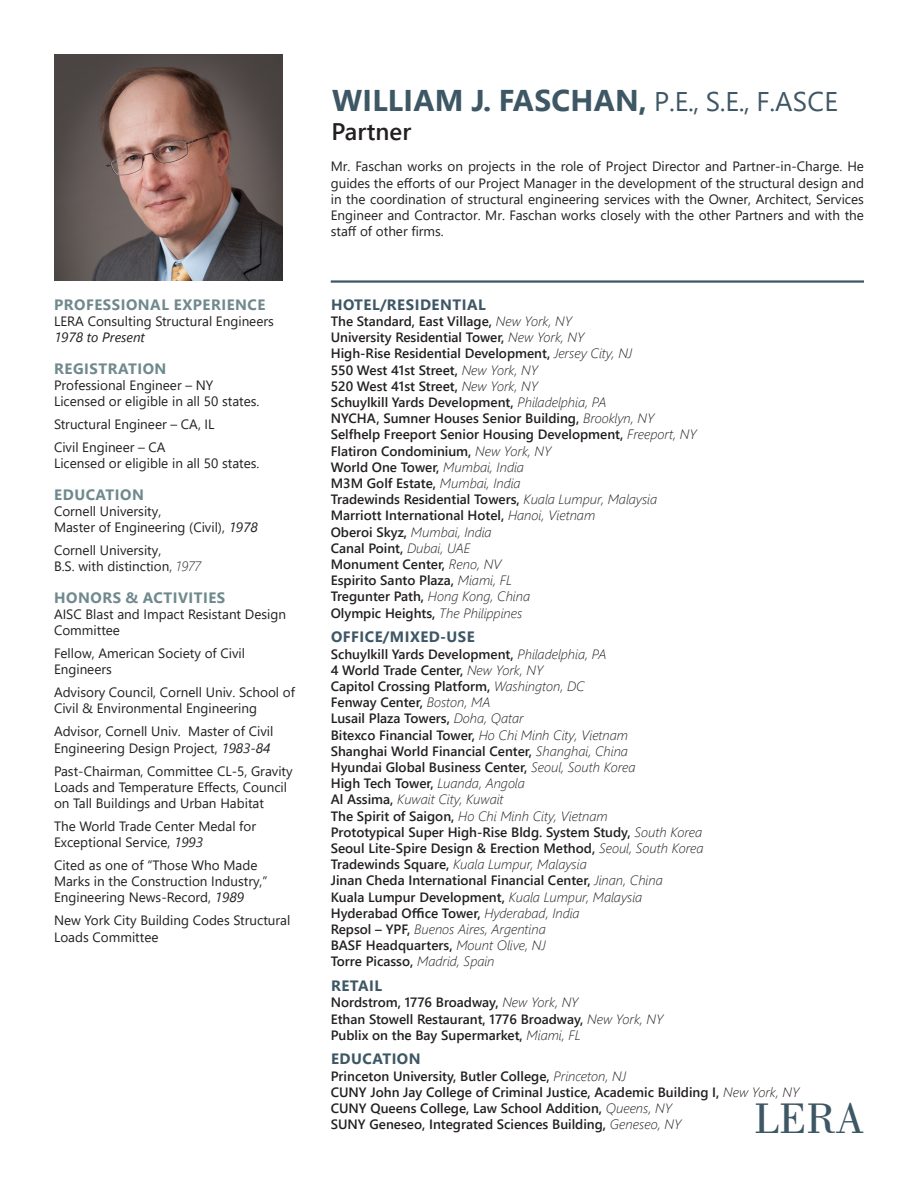
<style>
.page{position:relative;width:918px;height:1188px;background:#fff}
.page>*{position:absolute;margin:0;border:0;box-sizing:border-box;transform-origin:0 0}
.t1{font:45px "Bodoni BT";color:#3e5765}
.t2{font:700 30px "Segoe UI";letter-spacing:.01em;color:#3e5765}
.t3{font:600 24px "Segoe UI";color:#231f20}
.t4{font:700 15px "Segoe UI";letter-spacing:.035em;color:#6f898d}
.t5{font:700 15px "Segoe UI";letter-spacing:.035em;color:#3e5765}
.t6{font:600 13.5px "Segoe UI";color:#231f20}
.t7{font:13.5px/16.2px "Segoe UI";color:#231f20}
.t8{font:italic 300 13.5px "Segoe UI";color:#231f20}
.s1{font-style:italic}
.s2{font-weight:300}
.s3{font-weight:300;font-style:italic}
.s4{font-weight:400;font-size:27px}
.s5{font-weight:600;font-style:normal}
</style>
<div class="page">
<img style="left:54px;top:54px;width:229px;height:226px">
<hr style="left:331px;top:280px;width:533px;height:3px;background:#3e5765">
<p class="t4" style="left:54px;top:290px;width:213px">PROFESSIONAL EXPERIENCE</p>
<p class="t7" style="left:54px;top:312px;width:221px">LERA Consulting Structural Engineers<br><span class="s1">1978 to Present</span></p>
<p class="t4" style="left:54px;top:354px;width:114px">REGISTRATION</p>
<p class="t7" style="left:54px;top:376px;width:207px">Professional Engineer – NY<br>Licensed or eligible in all 50 states.</p>
<p class="t7" style="left:54px;top:415px;width:162px">Structural Engineer – CA, IL</p>
<p class="t7" style="left:54px;top:438px;width:207px">Civil Engineer – CA<br>Licensed or eligible in all 50 states.</p>
<p class="t4" style="left:54px;top:480px;width:91px">EDUCATION</p>
<p class="t7" style="left:54px;top:502px;width:205px">Cornell University,<br>Master of Engineering (Civil), <span class="s1">1978</span></p>
<p class="t7" style="left:54px;top:541px;width:149px">Cornell University,<br>B.S. with distinction<span class="s2">,</span> <span class="s3">1977</span></p>
<p class="t4" style="left:54px;top:583px;width:173px">HONORS &amp; ACTIVITIES</p>
<p class="t7" style="left:54px;top:605px;width:234px">AISC Blast and Impact Resistant Design<br>Committee</p>
<p class="t7" style="left:54px;top:644px;width:193px">Fellow, American Society of Civil<br>Engineers</p>
<p class="t7" style="left:54px;top:683px;width:243px">Advisory Council, Cornell Univ. School of<br>Civil &amp; Environmental Engineering</p>
<p class="t7" style="left:54px;top:722px;width:221px">Advisor, Cornell Univ. Master of Civil<br>Engineering Design Project, <span class="s1">1983-84</span></p>
<p class="t7" style="left:54px;top:762px;width:240px">Past-Chairman, Committee CL-5, Gravity<br>Loads and Temperature Effects, Council on Tall Buildings and Urban Habitat</p>
<p class="t7" style="left:54px;top:817px;width:204px">The World Trade Center Medal for<br>Exceptional Service, <span class="s1">1993</span></p>
<p class="t7" style="left:54px;top:856px;width:215px">Cited as one of “Those Who Made<br>Marks in the Construction Industry,”<br>Engineering News-Record, <span class="s1">1989</span></p>
<p class="t7" style="left:54px;top:911px;width:238px">New York City Building Codes Structural<br>Loads Committee</p>
<p class="t2" style="left:332px;top:73px;width:508px">WILLIAM J. FASCHAN, <span class="s4">P.E., S.E., F.ASCE</span></p>
<p class="t3" style="left:332px;top:109px;width:81px">Partner</p>
<p class="t7" style="left:331px;top:157px;width:535px;text-align:justify">Mr. Faschan works on projects in the role of Project Director and Partner-in-Charge. He guides the efforts of our Project Manager in the development of the structural design and in the coordination of structural engineering services with the Owner, Architect, Services Engineer and Contractor. Mr. Faschan works closely with the other Partners and with the staff of other firms.</p>
<p class="t5" style="left:331px;top:290px;width:156px">HOTEL/RESIDENTIAL</p>
<p class="t6" style="left:331px;top:309px;width:243px">The Standard, East Village, <span class="s3">New York, NY</span></p>
<p class="t6" style="left:331px;top:325px;width:255px">University Residential Tower, <span class="s3">New York, NY</span></p>
<p class="t6" style="left:331px;top:341px;width:303px">High-Rise Residential Development, <span class="s3">Jersey City, NJ</span></p>
<p class="t6" style="left:331px;top:357px;width:209px">550 West 41st Street, <span class="s3">New York, NY</span></p>
<p class="t6" style="left:331px;top:373px;width:209px">520 West 41st Street, <span class="s3">New York, NY</span></p>
<p class="t6" style="left:331px;top:390px;width:277px">Schuylkill Yards Development, <span class="s3">Philadelphia, PA</span></p>
<p class="t6" style="left:331px;top:406px;width:325px">NYCHA, Sumner Houses Senior Building, <span class="s3">Brooklyn, NY</span></p>
<p class="t6" style="left:331px;top:422px;width:368px">Selfhelp Freeport Senior Housing Development, <span class="s3">Freeport, NY</span></p>
<p class="t6" style="left:331px;top:438px;width:222px">Flatiron Condominium, <span class="s3">New York, NY</span></p>
<p class="t6" style="left:331px;top:454px;width:195px">World One Tower, <span class="s3">Mumbai, India</span></p>
<p class="t6" style="left:331px;top:471px;width:191px">M3M Golf Estate, <span class="s3">Mumbai, India</span></p>
<p class="t6" style="left:331px;top:487px;width:328px">Tradewinds Residential Towers, <span class="s3">Kuala Lumpur, Malaysia</span></p>
<p class="t6" style="left:331px;top:503px;width:266px">Marriott International Hotel, <span class="s3">Hanoi, Vietnam</span></p>
<p class="t8" style="left:331px;top:519px;width:162px"><span class="s5">Oberoi Skyz,</span> Mumbai, India</p>
<p class="t6" style="left:331px;top:535px;width:141px">Canal Point, <span class="s3">Dubai, UAE</span></p>
<p class="t6" style="left:331px;top:552px;width:172px">Monument Center, <span class="s3">Reno, NV</span></p>
<p class="t6" style="left:331px;top:568px;width:183px">Espirito Santo Plaza, <span class="s3">Miami, FL</span></p>
<p class="t6" style="left:331px;top:584px;width:201px">Tregunter Path, <span class="s3">Hong Kong, China</span></p>
<p class="t6" style="left:331px;top:600px;width:193px">Olympic Heights, <span class="s3">The Philippines</span></p>
<p class="t5" style="left:331px;top:623px;width:145px">OFFICE/MIXED-USE</p>
<p class="t6" style="left:331px;top:641px;width:277px">Schuylkill Yards Development, <span class="s3">Philadelphia, PA</span></p>
<p class="t6" style="left:331px;top:657px;width:214px">4 World Trade Center, <span class="s3">New York, NY</span></p>
<p class="t6" style="left:331px;top:673px;width:256px">Capitol Crossing Platform, <span class="s3">Washington, DC</span></p>
<p class="t6" style="left:331px;top:690px;width:161px">Fenway Center, <span class="s3">Boston, MA</span></p>
<p class="t6" style="left:331px;top:706px;width:194px">Lusail Plaza Towers, <span class="s3">Doha, Qatar</span></p>
<p class="t6" style="left:331px;top:722px;width:299px">Bitexco Financial Tower, <span class="s3">Ho Chi Minh City, Vietnam</span></p>
<p class="t6" style="left:331px;top:738px;width:299px">Shanghai World Financial Center, <span class="s3">Shanghai, China</span></p>
<p class="t6" style="left:331px;top:754px;width:306px">Hyundai Global Business Center, <span class="s3">Seoul, South Korea</span></p>
<p class="t6" style="left:331px;top:771px;width:196px">High Tech Tower, <span class="s3">Luanda, Angola</span></p>
<p class="t8" style="left:331px;top:787px;width:174px"><span class="s5">Al Assima,</span> Kuwait City, Kuwait</p>
<p class="t8" style="left:331px;top:803px;width:278px"><span class="s5">The Spirit of Saigon,</span> Ho Chi Minh City, Vietnam</p>
<p class="t6" style="left:331px;top:819px;width:373px">Prototypical Super High-Rise Bldg. System Study, <span class="s3">South Korea</span></p>
<p class="t6" style="left:331px;top:835px;width:374px">Seoul Lite-Spire Design &amp; Erection Method, <span class="s3">Seoul, South Korea</span></p>
<p class="t8" style="left:331px;top:852px;width:257px"><span class="s5">Tradewinds Square,</span> Kuala Lumpur, Malaysia</p>
<p class="t6" style="left:331px;top:868px;width:334px">Jinan Cheda International Financial Center, <span class="s3">Jinan, China</span></p>
<p class="t6" style="left:331px;top:884px;width:313px">Kuala Lumpur Development, <span class="s3">Kuala Lumpur, Malaysia</span></p>
<p class="t6" style="left:331px;top:900px;width:250px">Hyderabad Office Tower, <span class="s3">Hyderabad, India</span></p>
<p class="t8" style="left:331px;top:916px;width:217px"><span class="s5">Repsol – YPF,</span> Buenos Aires, Argentina</p>
<p class="t6" style="left:331px;top:933px;width:216px">BASF Headquarters, <span class="s3">Mount Olive, NJ</span></p>
<p class="t6" style="left:331px;top:949px;width:165px">Torre Picasso, <span class="s3">Madrid, Spain</span></p>
<p class="t5" style="left:331px;top:972px;width:53px">RETAIL</p>
<p class="t6" style="left:331px;top:990px;width:249px">Nordstrom, 1776 Broadway, <span class="s3">New York, NY</span></p>
<p class="t6" style="left:331px;top:1006px;width:334px">Ethan Stowell Restaurant, 1776 Broadway, <span class="s3">New York, NY</span></p>
<p class="t6" style="left:331px;top:1022px;width:251px">Publix on the Bay Supermarket, <span class="s3">Miami, FL</span></p>
<p class="t5" style="left:331px;top:1045px;width:91px">EDUCATION</p>
<p class="t6" style="left:331px;top:1063px;width:297px">Princeton University, Butler College, <span class="s3">Princeton, NJ</span></p>
<p class="t6" style="left:331px;top:1079px;width:470px">CUNY John Jay College of Criminal Justice, Academic Building I, <span class="s3">New York, NY</span></p>
<p class="t6" style="left:331px;top:1096px;width:343px">CUNY Queens College, Law School Addition, <span class="s3">Queens, NY</span></p>
<p class="t6" style="left:331px;top:1112px;width:352px">SUNY Geneseo, Integrated Sciences Building, <span class="s3">Geneseo, NY</span></p>
<h1 class="t1" style="left:755px;top:1090px;width:111px">LERA</h1>
</div>
